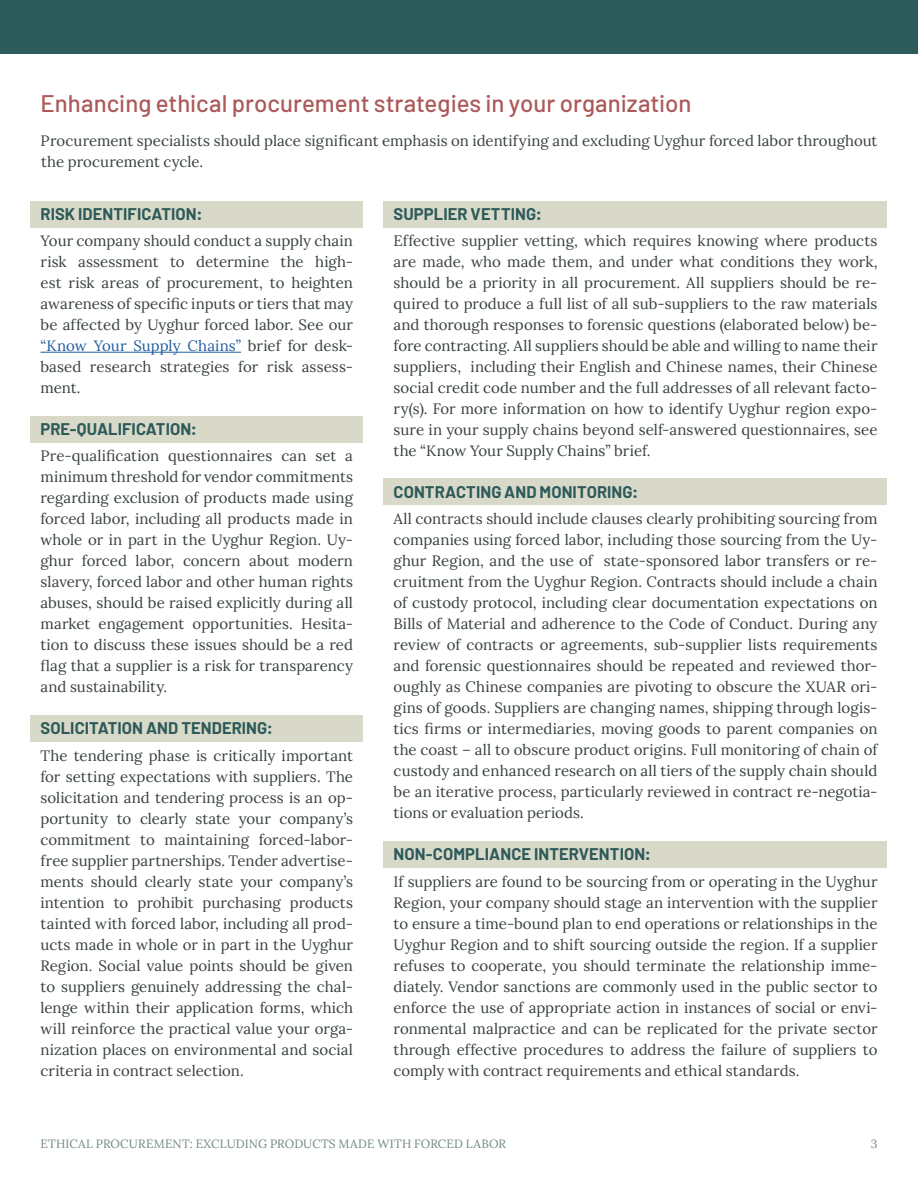
<style>
.page{position:relative;width:918px;height:1188px;background:#fff}
.page>*{position:absolute;margin:0;border:0;box-sizing:border-box;transform-origin:0 0}
.t1{font:500 24px "Barlow";color:#ac5858}
.t2{font:700 16.5px "Barlow";letter-spacing:.005em;color:#2d5a5a}
.Body{font:15px/21px "Lora";color:#37413c;text-align:justify}
.t3{font:12px "Lora";letter-spacing:.01em;color:#718781}
.s1{color:#215e9e}
</style>
<div class="page">
<div style="left:0;top:0;width:918px;height:54px;background:#2d5a5a"></div>
<div style="left:30px;top:201px;width:332px;height:27px;background:#d9d9c9"></div>
<div style="left:30px;top:416px;width:332px;height:27px;background:#d9d9c9"></div>
<div style="left:30px;top:715px;width:332px;height:27px;background:#d9d9c9"></div>
<div style="left:383px;top:201px;width:503px;height:27px;background:#d9d9c9"></div>
<div style="left:383px;top:478px;width:503px;height:27px;background:#d9d9c9"></div>
<div style="left:383px;top:841px;width:503px;height:27px;background:#d9d9c9"></div>
<hr style="left:40px;top:352px;width:201px;height:1px;background:#215e9e">
<h2 class="t1" style="left:40px;top:88px;width:653px">Enhancing ethical procurement strategies in your organization</h2>
<p class="Body" style="left:41px;top:129px;width:838px">Procurement specialists should place significant emphasis on identifying and excluding Uyghur forced labor throughout the procurement cycle.</p>
<h3 class="t2" style="left:394px;top:204px;width:150px">SUPPLIER VETTING:</h3>
<p class="Body" style="left:394px;top:229px;width:485px">Effective supplier vetting, which requires knowing where products are made, who made them, and under what conditions they work, should be a priority in all procurement. All suppliers should be re&shy;quired to produce a full list of all sub-suppliers to the raw materials and thorough responses to forensic questions (elaborated below) be&shy;fore contracting. All suppliers should be able and willing to name their suppliers, including their English and Chinese names, their Chinese social credit code number and the full addresses of all relevant facto&shy;ry(s). For more information on how to identify Uyghur region expo&shy;sure in your supply chains beyond self-answered questionnaires, see the “Know Your Supply Chains” brief.</p>
<h3 class="t2" style="left:394px;top:482px;width:246px">CONTRACTING AND MONITORING:</h3>
<p class="Body" style="left:394px;top:508px;width:485px">All contracts should include clauses clearly prohibiting sourcing from companies using forced labor, including those sourcing from the Uy&shy;ghur Region, and the use of state-sponsored labor transfers or re&shy;cruitment from the Uyghur Region. Contracts should include a chain of custody protocol, including clear documentation expectations on Bills of Material and adherence to the Code of Conduct. During any review of contracts or agreements, sub-supplier lists requirements and forensic questionnaires should be repeated and reviewed thor&shy;oughly as Chinese companies are pivoting to obscure the XUAR ori&shy;gins of goods. Suppliers are changing names, shipping through logis&shy;tics firms or intermediaries, moving goods to parent companies on the coast – all to obscure product origins. Full monitoring of chain of custody and enhanced research on all tiers of the supply chain should be an iterative process, particularly reviewed in contract re-negotia&shy;tions or evaluation periods.</p>
<h3 class="t2" style="left:394px;top:844px;width:259px">NON-COMPLIANCE INTERVENTION:</h3>
<p class="Body" style="left:394px;top:870px;width:485px">If suppliers are found to be sourcing from or operating in the Uyghur Region, your company should stage an intervention with the supplier to ensure a time-bound plan to end operations or relationships in the Uyghur Region and to shift sourcing outside the region. If a supplier refuses to cooperate, you should terminate the relationship imme&shy;diately. Vendor sanctions are commonly used in the public sector to enforce the use of appropriate action in instances of social or envi&shy;ronmental malpractice and can be replicated for the private sector through effective procedures to address the failure of suppliers to comply with contract requirements and ethical standards.</p>
<h3 class="t2" style="left:40px;top:204px;width:163px">RISK IDENTIFICATION:</h3>
<p class="Body" style="left:40px;top:229px;width:314px">Your company should conduct a supply chain risk assessment to determine the high&shy;est risk areas of procurement, to heighten awareness of specific inputs or tiers that may be affected by Uyghur forced labor. See our <span class="s1">“Know Your Supply Chains”</span> brief for desk&shy;based research strategies for risk assess&shy;ment.</p>
<h3 class="t2" style="left:40px;top:419px;width:158px">PRE-QUALIFICATION:</h3>
<p class="Body" style="left:40px;top:445px;width:314px">Pre-qualification questionnaires can set a minimum threshold for vendor commitments regarding exclusion of products made using forced labor, including all products made in whole or in part in the Uyghur Region. Uy&shy;ghur forced labor, concern about modern slavery, forced labor and other human rights abuses, should be raised explicitly during all market engagement opportunities. Hesita&shy;tion to discuss these issues should be a red flag that a supplier is a risk for transparency and sustainability.</p>
<h3 class="t2" style="left:40px;top:718px;width:234px">SOLICITATION AND TENDERING:</h3>
<p class="Body" style="left:40px;top:744px;width:314px">The tendering phase is critically important for setting expectations with suppliers. The solicitation and tendering process is an op&shy;portunity to clearly state your company’s commitment to maintaining forced-labor&shy;free supplier partnerships. Tender advertise&shy;ments should clearly state your company’s intention to prohibit purchasing products tainted with forced labor, including all prod&shy;ucts made in whole or in part in the Uyghur Region. Social value points should be given to suppliers genuinely addressing the chal&shy;lenge within their application forms, which will reinforce the practical value your orga&shy;nization places on environmental and social criteria in contract selection.</p>
<p class="t3" style="left:40px;top:1134px;width:467px">ETHICAL PROCUREMENT: EXCLUDING PRODUCTS MADE WITH FORCED LABOR</p>
<p class="t3" style="left:871px;top:1134px;width:8px">3</p>
</div>
